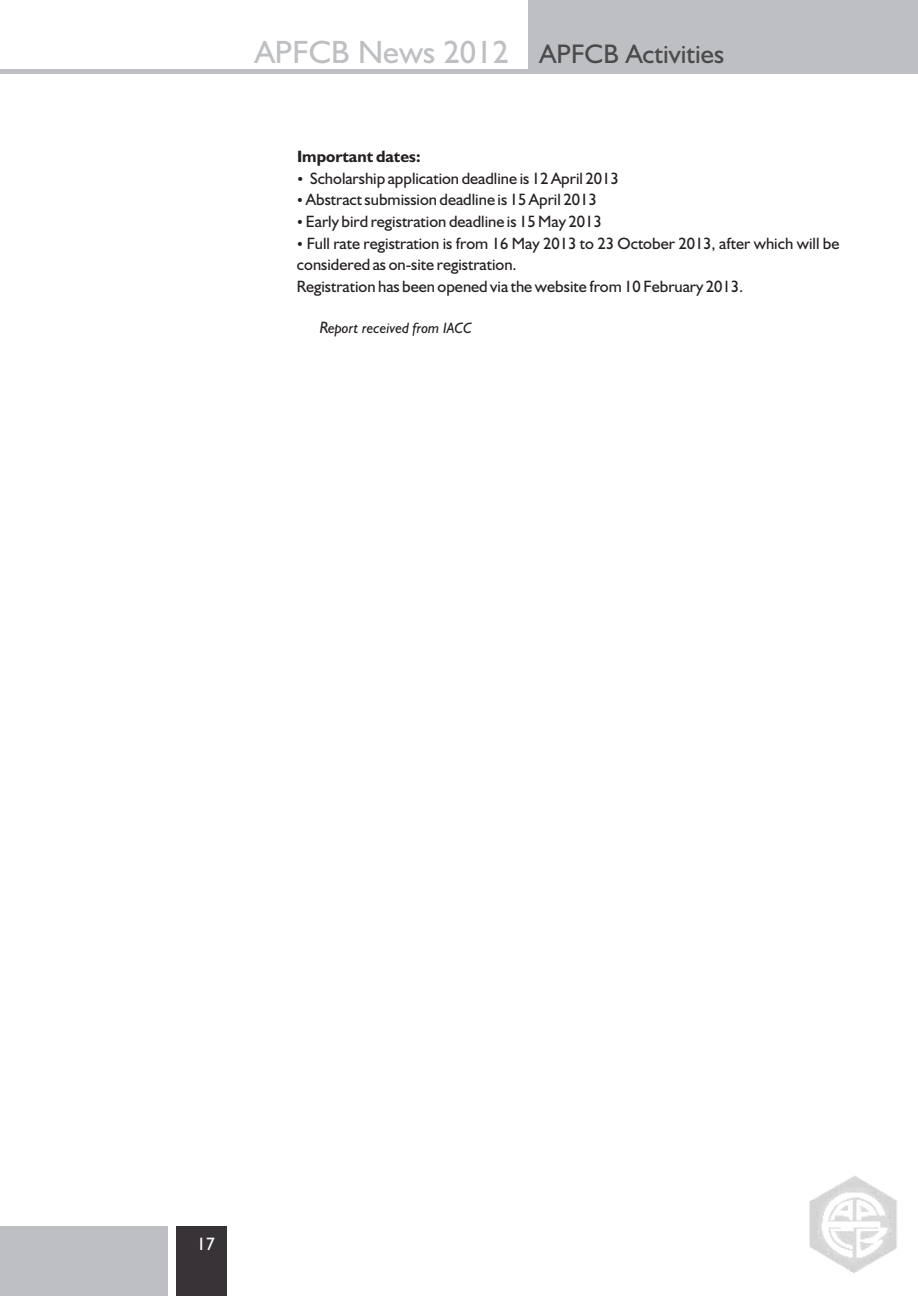
<style>
.page{position:relative;width:918px;height:1296px;background:#fff}
.page>*{position:absolute;margin:0;border:0;box-sizing:border-box;transform-origin:0 0}
.t1{font:27px "Humanist 521 BT";color:#4a4a4d}
.t2{font:18px "Humanist 521 BT";color:#fff}
.t3{font:16.5px "Humanist 521 BT";color:#241f21}
.t4{font:700 16.5px "Humanist 521 BT";color:#241f21}
.t5{font:italic 15px "Humanist 521 BT";color:#241f21}
.s1{font-size:32.4px;color:#bdbfc2}
.s2{font-size:16.5px}
</style>
<div class="page">
<div style="left:528px;top:0;width:390px;height:69px;background:#bdbfc2"></div>
<div style="left:0;top:69px;width:918px;height:5px;background:#bdbfc2"></div>
<img style="left:809px;top:1176px;width:88px;height:98px">
<div style="left:0;top:1227px;width:168px;height:69px;background:#bdbfc2"></div>
<div style="left:176px;top:1227px;width:51px;height:69px;background:#383336"></div>
<h1 class="t1" style="left:255px;top:42px;width:471px"><span class="s1">APFCB News 2012</span> APFCB Activities</h1>
<p class="t4" style="left:297px;top:149px;width:125px">Important dates:</p>
<p class="t3" style="left:310px;top:171px;width:310px">Scholarship application deadline is 12 April 2013</p>
<p class="t3" style="left:306px;top:193px;width:292px">Abstract submission deadline is 15 April 2013</p>
<p class="t3" style="left:306px;top:214px;width:298px">Early bird registration deadline is 15 May 2013</p>
<p class="t3" style="left:307px;top:236px;width:534px">Full rate registration is from 16 May 2013 to 23 October 2013, after which will be</p>
<p class="t3" style="left:297px;top:258px;width:221px">considered as on-site registration.</p>
<p class="t3" style="left:297px;top:279px;width:448px">Registration has been opened via the website from 10 February 2013.</p>
<p class="t5" style="left:320px;top:322px;width:153px"><span class="s2">R</span>eport received from IACC</p>
<p class="t2" style="left:197px;top:1236px;width:20px">17</p>
</div>
